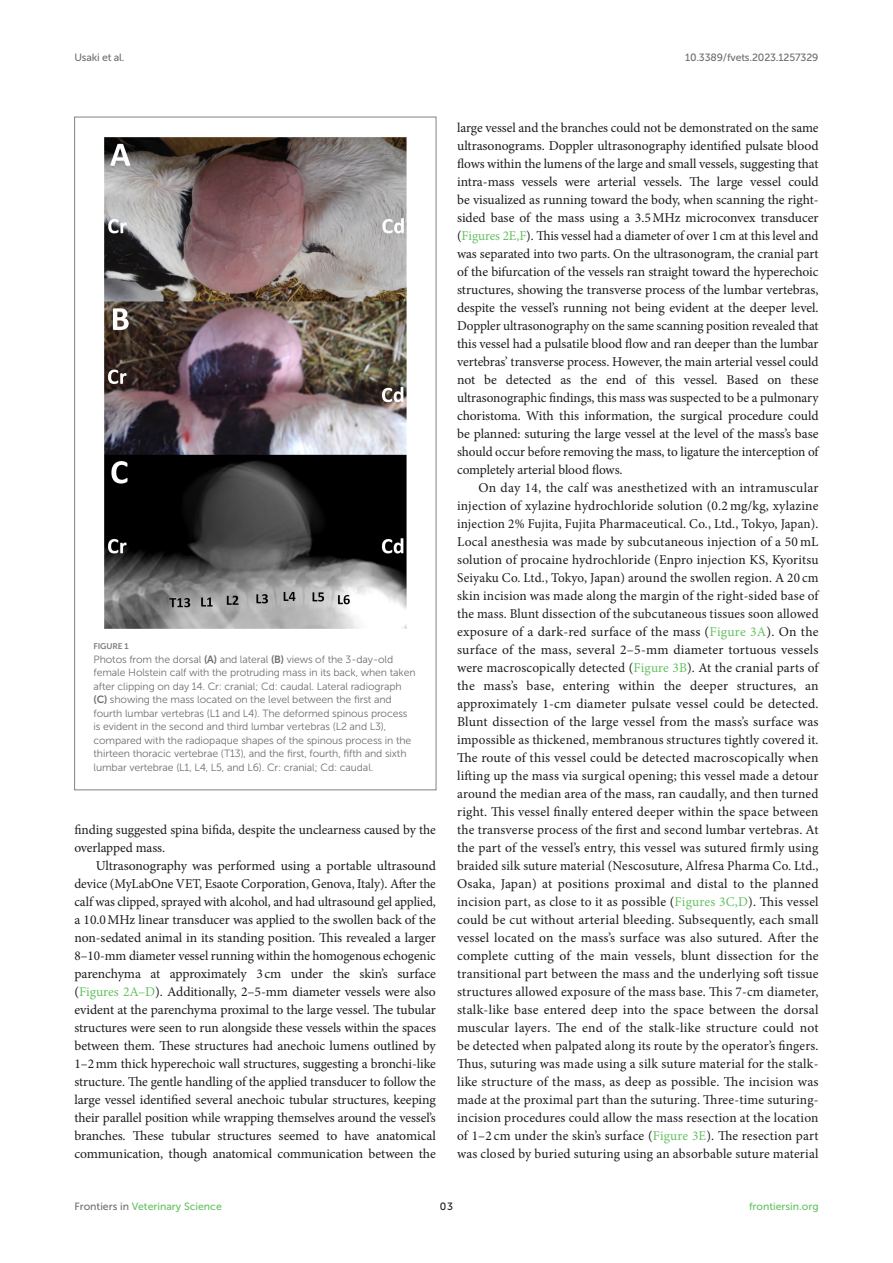
<style>
.page{position:relative;width:893px;height:1263px;background:#fff}
.page>*{position:absolute;margin:0;border:0;box-sizing:border-box;transform-origin:0 0}
.TEXT{font:13.5px/18px "Minion Pro";letter-spacing:-.005em;color:#1b1c1b;text-align:justify}
.FIG_LEG{font:10.5px/13.5px "Museo Sans 300";letter-spacing:-.01em;color:#706f70}
.t1{font:10.5px "Museo Sans 500";color:#65c161}
.t2{font:10.5px "Museo Sans 500";letter-spacing:-.015em;color:#706f70}
.t3{font:10.5px "Museo Sans 500";color:#1b1c1b}
.FIG_HD{font:8.25px "Museo Sans 700";letter-spacing:-.01em;color:#7e7f7f}
.s1{font-family:"Museo Sans 700"}
.s2{color:#65c161}
.s3{color:#706f70}
</style>
<div class="page">
<img style="left:104px;top:137px;width:303px;height:492px">
<p class="t2" style="left:74px;top:51px;width:51px">Usaki et al.</p>
<p class="t2" style="left:685px;top:51px;width:135px">10.3389/fvets.2023.1257329</p>
<p class="FIG_HD" style="left:94px;top:642px;width:37px">FIGURE 1</p>
<p class="FIG_LEG" style="left:94px;top:653px;width:324px">Photos from the dorsal <span class="s1">(A)</span> and lateral <span class="s1">(B)</span> views of the 3-day-old female Holstein calf with the protruding mass in its back, when taken after clipping on day 14. Cr: cranial; Cd: caudal. Lateral radiograph <span class="s1">(C)</span> showing the mass located on the level between the first and fourth lumbar vertebras (L1 and L4). The deformed spinous process is evident in the second and third lumbar vertebras (L2 and L3), compared with the radiopaque shapes of the spinous process in the thirteen thoracic vertebrae (T13), and the first, fourth, fifth and sixth lumbar vertebrae (L1, L4, L5, and L6). Cr: cranial; Cd: caudal.</p>
<p class="TEXT" style="left:74px;top:821px;width:363px">finding suggested spina bifida, despite the unclearness caused by the overlapped mass.</p>
<p class="TEXT" style="left:74px;top:857px;width:363px;text-indent:21px">Ultrasonography was performed using a portable ultrasound device (MyLabOne VET, Esaote Corporation, Genova, Italy). After the calf was clipped, sprayed with alcohol, and had ultrasound gel applied, a 10.0MHz linear transducer was applied to the swollen back of the non-sedated animal in its standing position. This revealed a larger 8–10-mm diameter vessel running within the homogenous echogenic parenchyma at approximately 3cm under the skin’s surface (<span class="s2">Figures 2A–D</span>). Additionally, 2–5-mm diameter vessels were also evident at the parenchyma proximal to the large vessel. The tubular structures were seen to run alongside these vessels within the spaces between them. These structures had anechoic lumens outlined by 1–2mm thick hyperechoic wall structures, suggesting a bronchi-like structure. The gentle handling of the applied transducer to follow the large vessel identified several anechoic tubular structures, keeping their parallel position while wrapping themselves around the vessel’s branches. These tubular structures seemed to have anatomical communication, though anatomical communication between the</p>
<p class="TEXT" style="left:457px;top:119px;width:363px">large vessel and the branches could not be demonstrated on the same ultrasonograms. Doppler ultrasonography identified pulsate blood flows within the lumens of the large and small vessels, suggesting that intra-mass vessels were arterial vessels. The large vessel could be visualized as running toward the body, when scanning the right&shy;sided base of the mass using a 3.5MHz microconvex transducer (<span class="s2">Figures 2E,F</span>). This vessel had a diameter of over 1cm at this level and was separated into two parts. On the ultrasonogram, the cranial part of the bifurcation of the vessels ran straight toward the hyperechoic structures, showing the transverse process of the lumbar vertebras, despite the vessel’s running not being evident at the deeper level.<br>Doppler ultrasonography on the same scanning position revealed that this vessel had a pulsatile blood flow and ran deeper than the lumbar vertebras’ transverse process. However, the main arterial vessel could not be detected as the end of this vessel. Based on these ultrasonographic findings, this mass was suspected to be a pulmonary choristoma. With this information, the surgical procedure could be planned: suturing the large vessel at the level of the mass’s base should occur before removing the mass, to ligature the interception of completely arterial blood flows.</p>
<p class="TEXT" style="left:457px;top:479px;width:363px;text-indent:21px">On day 14, the calf was anesthetized with an intramuscular injection of xylazine hydrochloride solution (0.2 mg/kg, xylazine injection 2% Fujita, Fujita Pharmaceutical. Co., Ltd., Tokyo, Japan).<br>Local anesthesia was made by subcutaneous injection of a 50 mL solution of procaine hydrochloride (Enpro injection KS, Kyoritsu Seiyaku Co. Ltd., Tokyo, Japan) around the swollen region. A 20 cm skin incision was made along the margin of the right-sided base of the mass. Blunt dissection of the subcutaneous tissues soon allowed exposure of a dark-red surface of the mass (<span class="s2">Figure 3A</span>). On the surface of the mass, several 2–5-mm diameter tortuous vessels were macroscopically detected (<span class="s2">Figure 3B</span>). At the cranial parts of the mass’s base, entering within the deeper structures, an approximately 1-cm diameter pulsate vessel could be detected.<br>Blunt dissection of the large vessel from the mass’s surface was impossible as thickened, membranous structures tightly covered it.<br>The route of this vessel could be detected macroscopically when lifting up the mass via surgical opening; this vessel made a detour around the median area of the mass, ran caudally, and then turned right. This vessel finally entered deeper within the space between the transverse process of the first and second lumbar vertebras. At the part of the vessel’s entry, this vessel was sutured firmly using braided silk suture material (Nescosuture, Alfresa Pharma Co. Ltd., Osaka, Japan) at positions proximal and distal to the planned incision part, as close to it as possible (<span class="s2">Figures 3C,D</span>). This vessel could be cut without arterial bleeding. Subsequently, each small vessel located on the mass’s surface was also sutured. After the complete cutting of the main vessels, blunt dissection for the transitional part between the mass and the underlying soft tissue structures allowed exposure of the mass base. This 7-cm diameter, stalk-like base entered deep into the space between the dorsal muscular layers. The end of the stalk-like structure could not be detected when palpated along its route by the operator’s fingers.<br>Thus, suturing was made using a silk suture material for the stalk&shy;like structure of the mass, as deep as possible. The incision was made at the proximal part than the suturing. Three-time suturing&shy;incision procedures could allow the mass resection at the location of 1–2 cm under the skin’s surface (<span class="s2">Figure 3E</span>). The resection part was closed by buried suturing using an absorbable suture material</p>
<p class="t1" style="left:74px;top:1200px;width:149px"><span class="s3">Frontiers in</span> Veterinary Science</p>
<p class="t3" style="left:440px;top:1200px;width:15px">03</p>
<p class="t1" style="left:749px;top:1200px;width:71px">frontiersin.org</p>
</div>
